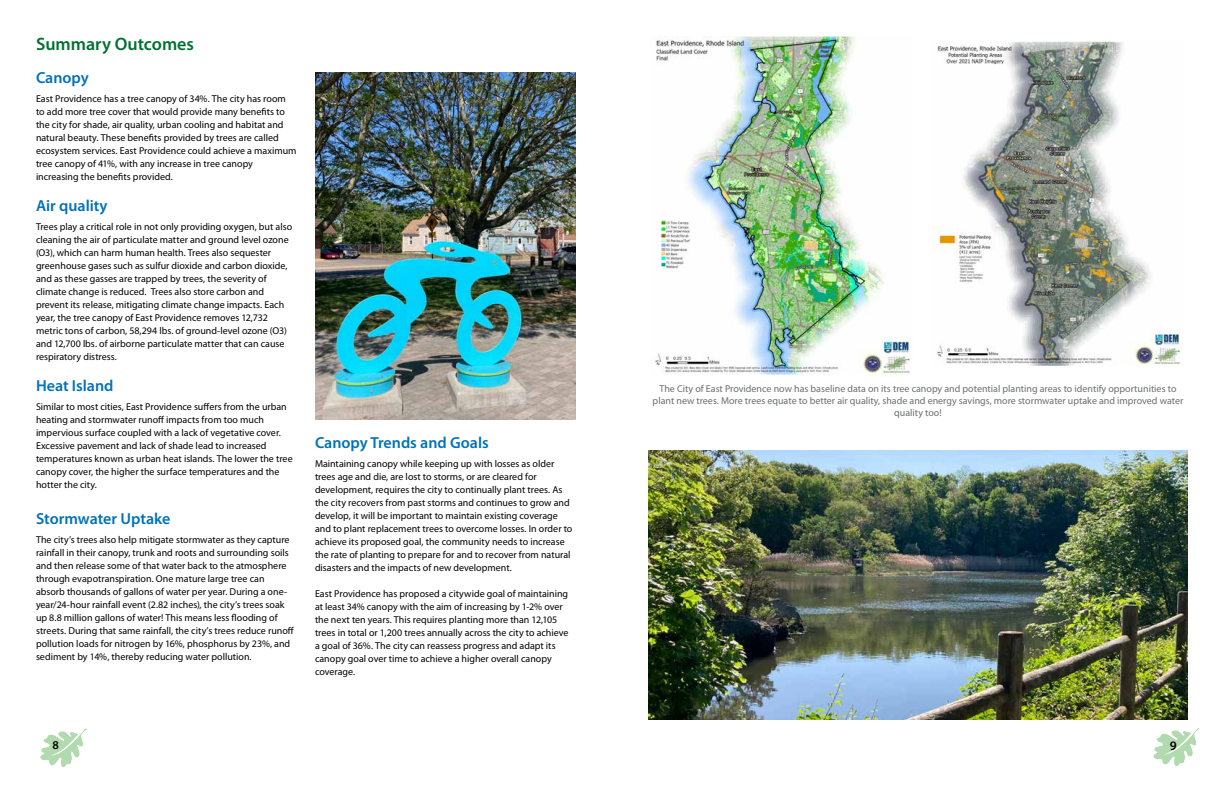
<style>
.page{position:relative;width:1224px;height:792px;background:#fff}
.page>*{position:absolute;margin:0;border:0;box-sizing:border-box;transform-origin:0 0}
.t1{font:600 18px "Myriad Pro";color:#007132}
.t2{font:600 16px "Myriad Pro";color:#0071b9}
.t3{font:600 13px "Myriad Pro";color:#000}
.t4{font:600 12px "Myriad Pro";color:#000}
.t5{font:10px/13px "Myriad Pro";color:#000}
.t6{font:10px/12px "Myriad Pro";color:#6d6e71;text-align:center}
</style>
<div class="page">
<svg style="left:1192px;top:728px;width:7px;height:7px"></svg>
<svg style="left:79px;top:729px;width:6px;height:7px"></svg>
<img style="left:654px;top:36px;width:257px;height:338px">
<img style="left:932px;top:42px;width:251px;height:324px">
<img style="left:315px;top:72px;width:261px;height:347px">
<img style="left:648px;top:451px;width:540px;height:269px">
<h1 class="t1" style="left:36px;top:32px;width:160px">Summary Outcomes</h1>
<h2 class="t2" style="left:36px;top:68px;width:54px">Canopy</h2>
<p class="t5" style="left:36px;top:92px;width:262px">East Providence has a tree canopy of 34%. The city has room to add more tree cover that would provide many benefits to the city for shade, air quality, urban cooling and habitat and natural beauty. These benefits provided by trees are called ecosystem services. East Providence could achieve a maximum tree canopy of 41%, with any increase in tree canopy increasing the benefits provided.</p>
<h2 class="t2" style="left:36px;top:196px;width:73px">Air quality</h2>
<p class="t5" style="left:36px;top:220px;width:258px">Trees play a critical role in not only providing oxygen, but also cleaning the air of particulate matter and ground level ozone (O3), which can harm human health. Trees also sequester greenhouse gases such as sulfur dioxide and carbon dioxide, and as these gasses are trapped by trees, the severity of climate change is reduced. Trees also store carbon and prevent its release, mitigating climate change impacts. Each year, the tree canopy of East Providence removes 12,732 metric tons of carbon, 58,294 lbs. of ground-level ozone (O3) and 12,700 lbs. of airborne particulate matter that can cause respiratory distress.</p>
<h2 class="t2" style="left:36px;top:376px;width:79px">Heat Island</h2>
<p class="t5" style="left:36px;top:400px;width:258px">Similar to most cities, East Providence suffers from the urban heating and stormwater runoff impacts from too much impervious surface coupled with a lack of vegetative cover.<br>Excessive pavement and lack of shade lead to increased temperatures known as urban heat islands. The lower the tree canopy cover, the higher the surface temperatures and the hotter the city.</p>
<h2 class="t2" style="left:36px;top:509px;width:136px">Stormwater Uptake</h2>
<p class="t5" style="left:36px;top:533px;width:260px">The city’s trees also help mitigate stormwater as they capture rainfall in their canopy, trunk and roots and surrounding soils and then release some of that water back to the atmosphere through evapotranspiration. One mature large tree can absorb thousands of gallons of water per year. During a one&shy;year/24-hour rainfall event (2.82 inches), the city’s trees soak up 8.8 million gallons of water! This means less flooding of streets. During that same rainfall, the city’s trees reduce runoff pollution loads for nitrogen by 16%, phosphorus by 23%, and sediment by 14%, thereby reducing water pollution.</p>
<h2 class="t2" style="left:315px;top:433px;width:175px">Canopy Trends and Goals</h2>
<p class="t5" style="left:315px;top:457px;width:259px">Maintaining canopy while keeping up with losses as older trees age and die, are lost to storms, or are cleared for development, requires the city to continually plant trees. As the city recovers from past storms and continues to grow and develop, it will be important to maintain existing coverage and to plant replacement trees to overcome losses. In order to achieve its proposed goal, the community needs to increase the rate of planting to prepare for and to recover from natural disasters and the impacts of new development.</p>
<p class="t5" style="left:315px;top:587px;width:255px">East Providence has proposed a citywide goal of maintaining at least 34% canopy with the aim of increasing by 1-2% over the next ten years. This requires planting more than 12,105 trees in total or 1,200 trees annually across the city to achieve a goal of 36%. The city can reassess progress and adapt its canopy goal over time to achieve a higher overall canopy coverage.</p>
<p class="t6" style="left:653px;top:382px;width:532px">The City of East Providence now has baseline data on its tree canopy and potential planting areas to identify opportunities to plant new trees. More trees equate to better air quality, shade and energy savings, more stormwater uptake and improved water quality too!</p>
<p class="t4" style="left:53px;top:738px;width:8px">8</p>
<h3 class="t3" style="left:1170px;top:737px;width:8px">9</h3>
</div>
